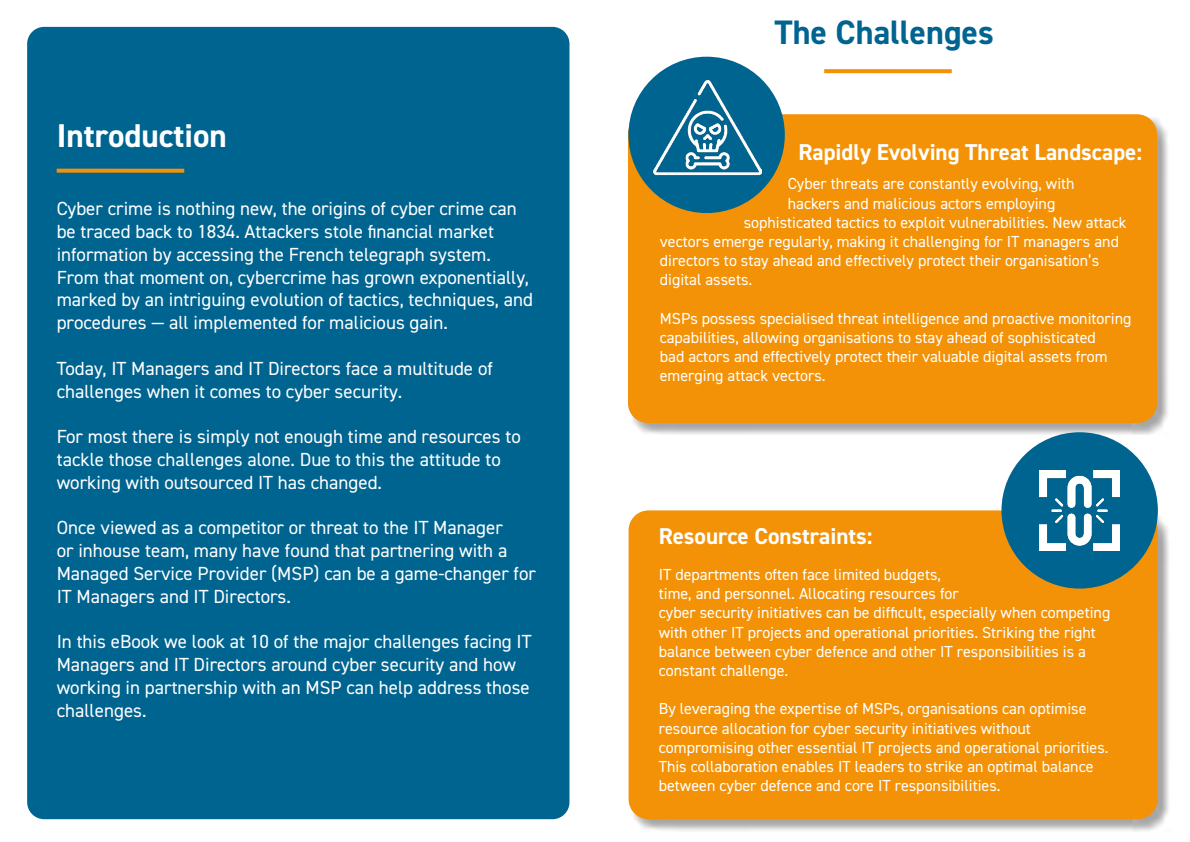
<style>
.page{position:relative;width:1190px;height:842px;background:#fff}
.page>*{position:absolute;margin:0;border:0;box-sizing:border-box;transform-origin:0 0}
.t1{font:700 34px "DIN2014";color:#006490}
.t2{font:700 33px "DIN2014";color:#fff}
.t3{font:700 23px "DIN2014";color:#fff}
.t4{font:19px/22.8px "DIN2014";color:#fff}
.t5{font:16px/19.2px "DIN2014";color:#fff}
</style>
<div class="page">
<div style="left:27px;top:27px;width:542px;height:792px;background:#006490;border-radius:17px"></div>
<svg style="left:57px;top:169px;width:127px;height:4px"></svg>
<div style="left:629px;top:115px;width:541px;height:320px;background:#000;opacity:.35"></div>
<div style="left:628px;top:114px;width:529px;height:309px;background:#f39207;border-radius:20px"></div>
<div style="left:630px;top:512px;width:540px;height:320px;background:#000;opacity:.35"></div>
<div style="left:629px;top:510px;width:529px;height:309px;background:#f39207;border-radius:20px"></div>
<div style="left:628px;top:57px;width:157px;height:156px;background:#006490;border-radius:50%"></div>
<div style="left:1002px;top:432px;width:156px;height:157px;background:#006490;border-radius:50%"></div>
<img style="left:1039px;top:470px;width:81px;height:81px">
<img style="left:653px;top:73px;width:108px;height:103px">
<svg style="left:824px;top:69px;width:128px;height:4px"></svg>
<h2 class="t2" style="left:57px;top:114px;width:172px">Introduction</h2>
<p class="t4" style="left:57px;top:197px;width:478px">Cyber crime is nothing new, the origins of cyber crime can be traced back to 1834. Attackers stole financial market information by accessing the French telegraph system.<br>From that moment on, cybercrime has grown exponentially, marked by an intriguing evolution of tactics, techniques, and procedures — all implemented for malicious gain.</p>
<p class="t4" style="left:57px;top:357px;width:438px">Today, IT Managers and IT Directors face a multitude of challenges when it comes to cyber security.</p>
<p class="t4" style="left:57px;top:425px;width:466px">For most there is simply not enough time and resources to tackle those challenges alone. Due to this the attitude to working with outsourced IT has changed.</p>
<p class="t4" style="left:57px;top:516px;width:481px">Once viewed as a competitor or threat to the IT Manager<br>or inhouse team, many have found that partnering with a Managed Service Provider (MSP) can be a game-changer for IT Managers and IT Directors.</p>
<p class="t4" style="left:57px;top:630px;width:476px">In this eBook we look at 10 of the major challenges facing IT Managers and IT Directors around cyber security and how working in partnership with an MSP can help address those challenges.</p>
<h1 class="t1" style="left:775px;top:10px;width:221px">The Challenges</h1>
<h3 class="t3" style="left:799px;top:137px;width:345px">Rapidly Evolving Threat Landscape:</h3>
<p class="t5" style="left:788px;top:174px;width:288px">Cyber threats are constantly evolving, with</p>
<p class="t5" style="left:788px;top:193px;width:269px">hackers and malicious actors employing</p>
<p class="t5" style="left:744px;top:212px;width:384px">sophisticated tactics to exploit vulnerabilities. New attack</p>
<p class="t5" style="left:660px;top:232px;width:461px">vectors emerge regularly, making it challenging for IT managers and</p>
<p class="t5" style="left:660px;top:251px;width:441px">directors to stay ahead and effectively protect their organisation’s</p>
<p class="t5" style="left:660px;top:270px;width:94px">digital assets.</p>
<p class="t5" style="left:660px;top:308px;width:473px">MSPs possess specialised threat intelligence and proactive monitoring capabilities, allowing organisations to stay ahead of sophisticated<br>bad actors and effectively protect their valuable digital assets from emerging attack vectors.</p>
<h3 class="t3" style="left:659px;top:521px;width:215px">Resource Constraints:</h3>
<p class="t5" style="left:659px;top:565px;width:453px">IT departments often face limited budgets,<br>time, and personnel. Allocating resources for<br>cyber security initiatives can be difficult, especially when competing with other IT projects and operational priorities. Striking the right balance between cyber defence and other IT responsibilities is a constant challenge.</p>
<p class="t5" style="left:659px;top:699px;width:451px">By leveraging the expertise of MSPs, organisations can optimise resource allocation for cyber security initiatives without compromising other essential IT projects and operational priorities.<br>This collaboration enables IT leaders to strike an optimal balance between cyber defence and core IT responsibilities.</p>
</div>
